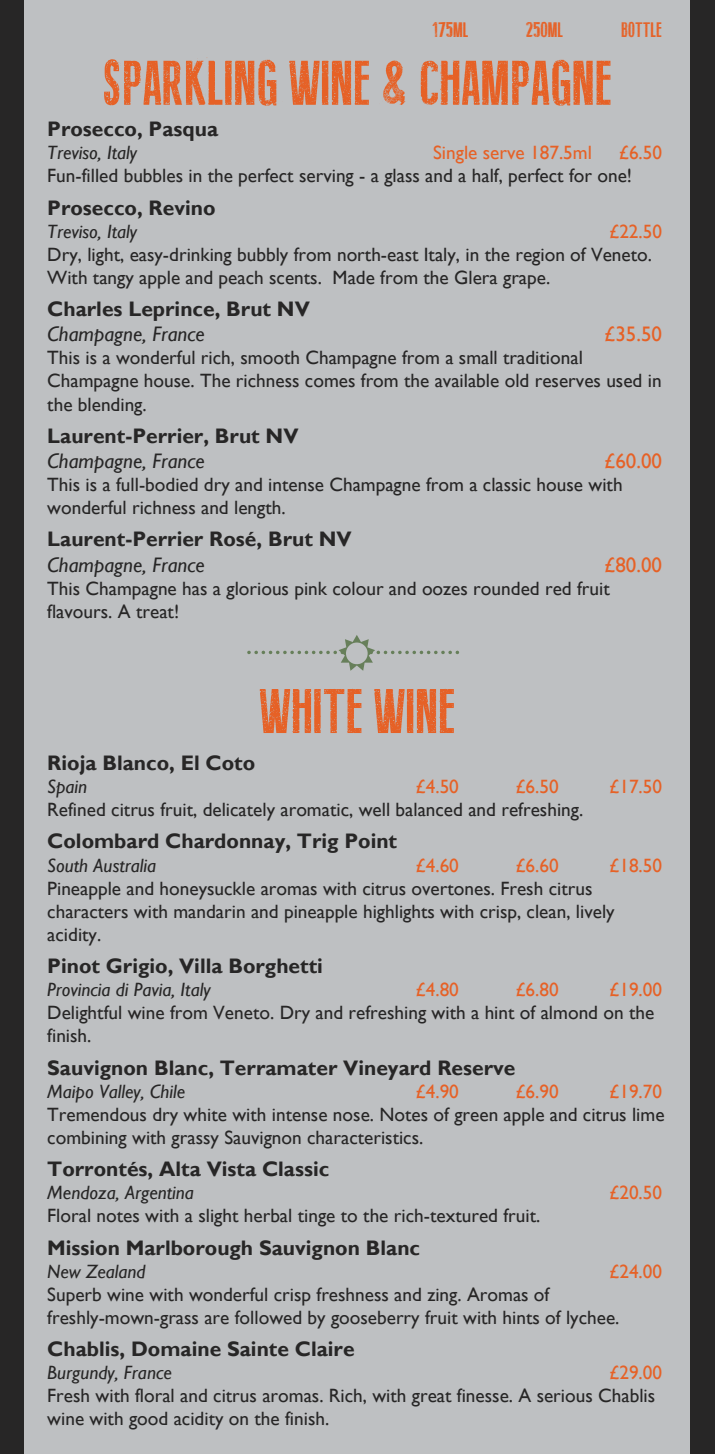
<style>
.page{position:relative;width:715px;height:1454px;background:#fff}
.page>*{position:absolute;margin:0;border:0;box-sizing:border-box;transform-origin:0 0}
.t1{font:63px "Fine Eroded";color:#e66126;scale:1.06 1}
.t2{font:700 21px "Gill Sans";color:#272626}
.t3{font:italic 21px "Gill Sans";color:#272626}
.t4{font:21px "Gill Sans";color:#e66126}
.t5{font:21px "Fine Eroded";color:#e66126;scale:1.06 1}
.t6{font:19.25px/23.1px "Gill Sans";color:#272626}
.t7{font:italic 19.25px "Gill Sans";color:#272626}
.t8{font:19.25px "Gill Sans";color:#e66126}
</style>
<div class="page">
<div style="left:0;top:0;width:714px;height:1453px;background:#272626"></div>
<div style="left:25px;top:0;width:665px;height:1453px;background:#bec0c2"></div>
<svg style="left:249px;top:650px;width:211px;height:5px"></svg>
<p class="t5" style="left:431px;top:19px;width:36px">175ML</p>
<p class="t5" style="left:525px;top:19px;width:37px">250ML</p>
<p class="t5" style="left:621px;top:19px;width:40px">BOTTLE</p>
<h1 class="t1" style="left:103px;top:50px;width:481px">SPARKLING WINE &amp; CHAMPAGNE</h1>
<p class="t2" style="left:47px;top:116px;width:172px">Prosecco, Pasqua</p>
<p class="t7" style="left:47px;top:141px;width:91px">Treviso, Italy</p>
<p class="t8" style="left:433px;top:141px;width:160px">Single serve 187.5ml</p>
<p class="t8" style="left:618px;top:141px;width:45px">£6.50</p>
<p class="t6" style="left:47px;top:165px;width:586px">Fun-filled bubbles in the perfect serving - a glass and a half, perfect for one!</p>
<p class="t2" style="left:47px;top:195px;width:170px">Prosecco, Revino</p>
<p class="t7" style="left:47px;top:220px;width:91px">Treviso, Italy</p>
<p class="t8" style="left:609px;top:220px;width:54px">£22.50</p>
<p class="t6" style="left:47px;top:243px;width:606px">Dry, light, easy-drinking bubbly from north-east Italy, in the region of Veneto.<br>With tangy apple and peach scents. Made from the Glera grape.</p>
<p class="t2" style="left:47px;top:296px;width:264px">Charles Leprince, Brut NV</p>
<p class="t3" style="left:47px;top:322px;width:159px">Champagne, France</p>
<p class="t4" style="left:604px;top:322px;width:59px">£35.50</p>
<p class="t6" style="left:47px;top:347px;width:615px">This is a wonderful rich, smooth Champagne from a small traditional<br>Champagne house. The richness comes from the available old reserves used in the blending.</p>
<p class="t2" style="left:47px;top:423px;width:252px">Laurent-Perrier, Brut NV</p>
<p class="t3" style="left:47px;top:448px;width:159px">Champagne, France</p>
<p class="t4" style="left:604px;top:449px;width:59px">£60.00</p>
<p class="t6" style="left:47px;top:473px;width:576px">This is a full-bodied dry and intense Champagne from a classic house with wonderful richness and length.</p>
<p class="t2" style="left:47px;top:527px;width:306px">Laurent-Perrier Rosé, Brut NV</p>
<p class="t3" style="left:47px;top:552px;width:159px">Champagne, France</p>
<p class="t4" style="left:604px;top:552px;width:59px">£80.00</p>
<p class="t6" style="left:47px;top:577px;width:564px">This Champagne has a glorious pink colour and oozes rounded red fruit flavours. A treat!</p>
<h1 class="t1" style="left:259px;top:678px;width:186px">WHITE WINE</h1>
<p class="t2" style="left:47px;top:750px;width:209px">Rioja Blanco, El Coto</p>
<p class="t7" style="left:47px;top:775px;width:41px">Spain</p>
<p class="t8" style="left:415px;top:775px;width:45px">£4.50</p>
<p class="t8" style="left:515px;top:775px;width:45px">£6.50</p>
<p class="t8" style="left:609px;top:775px;width:54px">£17.50</p>
<p class="t6" style="left:47px;top:798px;width:537px">Refined citrus fruit, delicately aromatic, well balanced and refreshing.</p>
<p class="t2" style="left:47px;top:828px;width:351px">Colombard Chardonnay, Trig Point</p>
<p class="t7" style="left:47px;top:853px;width:110px">South Australia</p>
<p class="t8" style="left:415px;top:854px;width:45px">£4.60</p>
<p class="t8" style="left:515px;top:854px;width:45px">£6.60</p>
<p class="t8" style="left:609px;top:854px;width:54px">£18.50</p>
<p class="t6" style="left:47px;top:877px;width:568px">Pineapple and honeysuckle aromas with citrus overtones. Fresh citrus characters with mandarin and pineapple highlights with crisp, clean, lively acidity.</p>
<p class="t2" style="left:47px;top:953px;width:277px">Pinot Grigio, Villa Borghetti</p>
<p class="t7" style="left:47px;top:978px;width:165px">Provincia di Pavia, Italy</p>
<p class="t8" style="left:415px;top:978px;width:45px">£4.80</p>
<p class="t8" style="left:515px;top:978px;width:45px">£6.80</p>
<p class="t8" style="left:609px;top:978px;width:54px">£19.00</p>
<p class="t6" style="left:47px;top:1001px;width:608px">Delightful wine from Veneto. Dry and refreshing with a hint of almond on the finish.</p>
<p class="t2" style="left:47px;top:1055px;width:469px">Sauvignon Blanc, Terramater Vineyard Reserve</p>
<p class="t7" style="left:47px;top:1080px;width:139px">Maipo Valley, Chile</p>
<p class="t8" style="left:415px;top:1080px;width:45px">£4.90</p>
<p class="t8" style="left:515px;top:1080px;width:45px">£6.90</p>
<p class="t8" style="left:609px;top:1080px;width:54px">£19.70</p>
<p class="t6" style="left:47px;top:1103px;width:618px">Tremendous dry white with intense nose. Notes of green apple and citrus lime combining with grassy Sauvignon characteristics.</p>
<p class="t2" style="left:47px;top:1156px;width:283px">Torrontés, Alta Vista Classic</p>
<p class="t7" style="left:47px;top:1181px;width:148px">Mendoza, Argentina</p>
<p class="t8" style="left:609px;top:1181px;width:54px">£20.50</p>
<p class="t6" style="left:47px;top:1204px;width:494px">Floral notes with a slight herbal tinge to the rich-textured fruit.</p>
<p class="t2" style="left:47px;top:1234px;width:374px">Mission Marlborough Sauvignon Blanc</p>
<p class="t7" style="left:47px;top:1259px;width:100px">New Zealand</p>
<p class="t8" style="left:609px;top:1260px;width:54px">£24.00</p>
<p class="t6" style="left:47px;top:1283px;width:573px">Superb wine with wonderful crisp freshness and zing. Aromas of freshly-mown-grass are followed by gooseberry fruit with hints of lychee.</p>
<p class="t2" style="left:47px;top:1336px;width:309px">Chablis, Domaine Sainte Claire</p>
<p class="t7" style="left:47px;top:1361px;width:126px">Burgundy, France</p>
<p class="t8" style="left:609px;top:1361px;width:54px">£29.00</p>
<p class="t6" style="left:47px;top:1384px;width:609px">Fresh with floral and citrus aromas. Rich, with great finesse. A serious Chablis wine with good acidity on the finish.</p>
</div>
